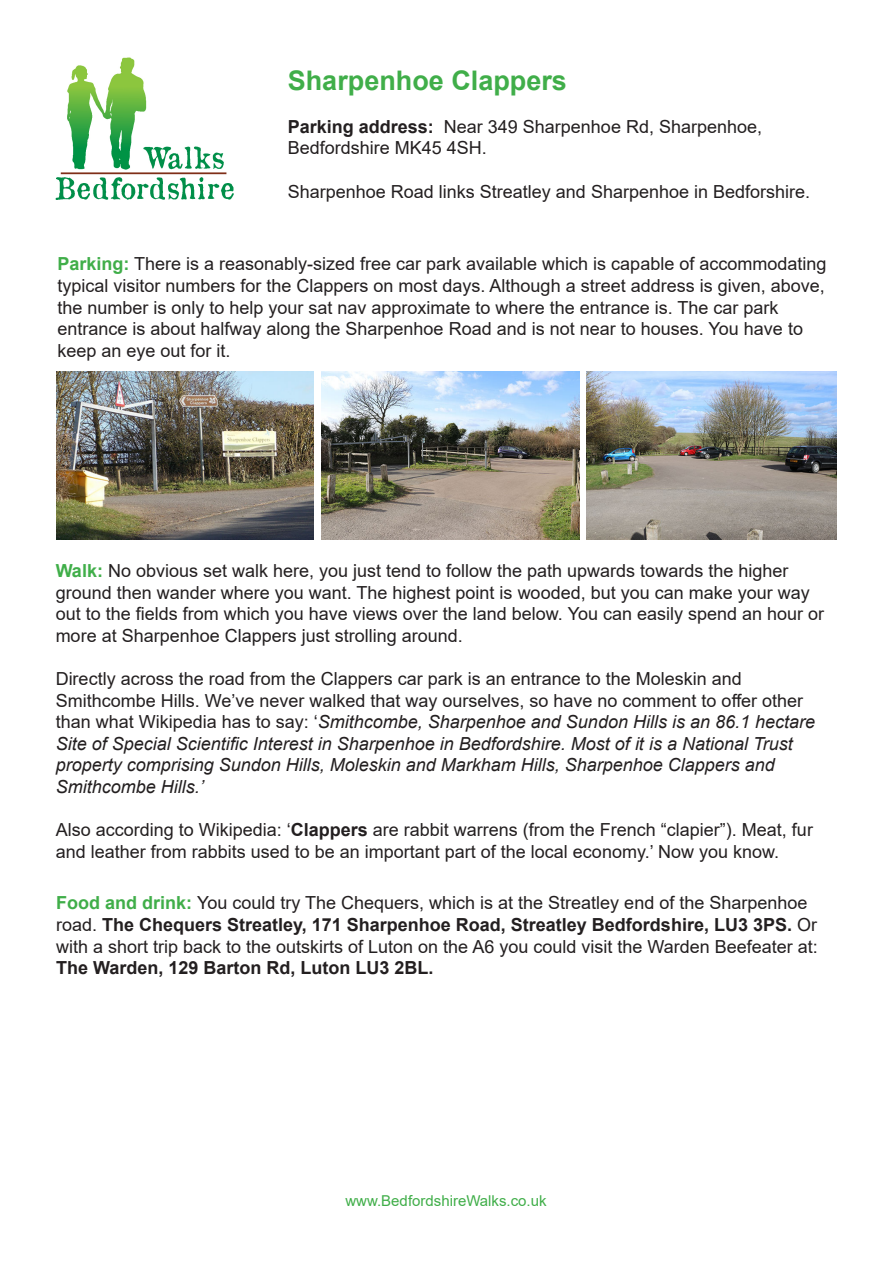
<style>
.page{position:relative;width:893px;height:1263px;background:#fff}
.page>*{position:absolute;margin:0;border:0;box-sizing:border-box;transform-origin:0 0}
.t1{font:700 27px "Arial";color:#40ae49}
.t2{font:18px/21.6px "Arial";color:#231f20}
.t3{font:italic 18px/21.6px "Arial";color:#231f20}
.t4{font:15px "Arial";color:#40ae49}
.s1{font-weight:700}
.s2{font-weight:700;color:#40ae49}
.s3{font-style:normal}
</style>
<div class="page">
<img style="left:55px;top:57px;width:179px;height:143px">
<img style="left:56px;top:371px;width:257px;height:168px">
<img style="left:322px;top:371px;width:258px;height:168px">
<img style="left:587px;top:371px;width:249px;height:168px">
<p class="t1" style="left:288px;top:61px;width:281px">Sharpenhoe Clappers</p>
<p class="t2" style="left:288px;top:116px;width:476px"><span class="s1">Parking address:</span> Near 349 Sharpenhoe Rd, Sharpenhoe,</p>
<p class="t2" style="left:288px;top:137px;width:201px">Bedfordshire MK45 4SH.</p>
<p class="t2" style="left:288px;top:180px;width:524px">Sharpenhoe Road links Streatley and Sharpenhoe in Bedforshire.</p>
<p class="t2" style="left:57px;top:253px;width:770px"><span class="s2">Parking:</span> There is a reasonably-sized free car park available which is capable of accommodating</p>
<p class="t2" style="left:57px;top:275px;width:769px">typical visitor numbers for the Clappers on most days. Although a street address is given, above, the number is only to help your sat nav approximate to where the entrance is. The car park</p>
<p class="t2" style="left:57px;top:318px;width:747px">entrance is about halfway along the Sharpenhoe Road and is not near to houses. You have to keep an eye out for it.</p>
<p class="t2" style="left:56px;top:560px;width:770px"><span class="s2">Walk:</span> No obvious set walk here, you just tend to follow the path upwards towards the higher ground then wander where you want. The highest point is wooded, but you can make your way out to the fields from which you have views over the land below. You can easily spend an hour or more at Sharpenhoe Clappers just strolling around.</p>
<p class="t2" style="left:56px;top:668px;width:688px">Directly across the road from the Clappers car park is an entrance to the Moleskin and</p>
<p class="t3" style="left:56px;top:690px;width:761px"><span class="s3">Smithcombe Hills. We’ve never walked that way ourselves, so have no comment to offer other than what Wikipedia has to say: ‘</span>Smithcombe, Sharpenhoe and Sundon Hills is an 86.1 hectare Site of Special Scientific Interest in Sharpenhoe in Bedfordshire. Most of it is a National Trust property comprising Sundon Hills, Moleskin and Markham Hills, Sharpenhoe Clappers and</p>
<p class="t3" style="left:56px;top:776px;width:150px">Smithcombe Hills.’</p>
<p class="t2" style="left:56px;top:819px;width:759px">Also according to Wikipedia: ‘<span class="s1">Clappers</span> are rabbit warrens (from the French “clapier”). Meat, fur and leather from rabbits used to be an important part of the local economy.’ Now you know.</p>
<p class="t2" style="left:56px;top:892px;width:763px"><span class="s2">Food and drink:</span> You could try The Chequers, which is at the Streatley end of the Sharpenhoe road. <span class="s1">The Chequers Streatley, 171 Sharpenhoe Road, Streatley Bedfordshire, LU3 3PS.</span> Or with a short trip back to the outskirts of Luton on the A6 you could visit the Warden Beefeater at:<br><span class="s1">The Warden, 129 Barton Rd, Luton LU3 2BL.</span></p>
<p class="t4" style="left:345px;top:1190px;width:203px">www.BedfordshireWalks.co.uk</p>
</div>
